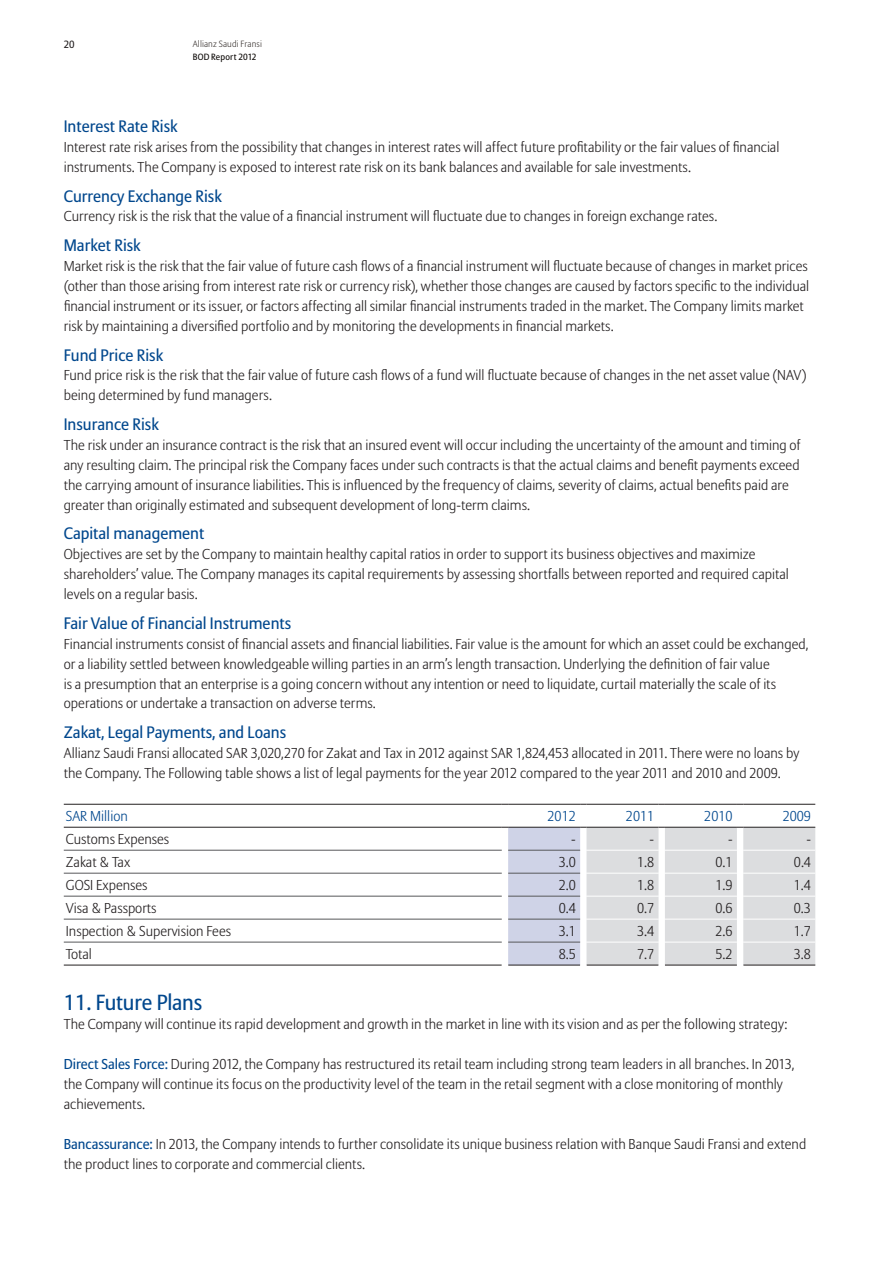
<style>
.page{position:relative;width:893px;height:1263px;background:#fff}
.page>*{position:absolute;margin:0;border:0;box-sizing:border-box;transform-origin:0 0}
.t1{font:21.75px "Allianz Sans";letter-spacing:-.01em;color:#01478d}
.t2{font:16.5px "Allianz Sans";color:#01478d}
.t3{font:300 14.25px/20px "Allianz Sans";color:#231f20}
.t4{font:300 14.25px "Allianz Sans";color:#01478d}
.t5{font:10.5px "Allianz Sans";color:#231f20}
.t6{font:300 9px "Allianz Sans";letter-spacing:.015em;color:#3b3532}
.t7{font:9px "Allianz Sans";letter-spacing:.02em;color:#0c0806}
.s1{font-weight:400;color:#01478d}
</style>
<div class="page">
<hr style="left:64px;top:804px;width:438px;height:1px;background:#231f20">
<hr style="left:508px;top:804px;width:72px;height:1px;background:#231f20">
<hr style="left:665px;top:804px;width:72px;height:1px;background:#231f20">
<hr style="left:743px;top:804px;width:72px;height:1px;background:#231f20">
<hr style="left:64px;top:827px;width:438px;height:1px;background:#231f20">
<hr style="left:64px;top:965px;width:438px;height:1px;background:#231f20">
<hr style="left:586px;top:804px;width:72px;height:1px;background:#231f20">
<svg style="left:502px;top:827px;width:313px;height:139px"></svg>
<hr style="left:64px;top:850px;width:438px;height:1px;background:#57585a">
<hr style="left:508px;top:850px;width:72px;height:1px;background:#57585a">
<hr style="left:64px;top:873px;width:438px;height:1px;background:#57585a">
<hr style="left:508px;top:873px;width:72px;height:1px;background:#57585a">
<hr style="left:64px;top:896px;width:438px;height:1px;background:#57585a">
<hr style="left:508px;top:896px;width:72px;height:1px;background:#57585a">
<hr style="left:64px;top:919px;width:438px;height:1px;background:#57585a">
<hr style="left:508px;top:919px;width:72px;height:1px;background:#57585a">
<hr style="left:64px;top:942px;width:438px;height:1px;background:#57585a">
<hr style="left:508px;top:942px;width:72px;height:1px;background:#57585a">
<p class="t5" style="left:64px;top:38px;width:12px">20</p>
<p class="t6" style="left:193px;top:38px;width:71px">Allianz Saudi Fransi</p>
<p class="t7" style="left:193px;top:51px;width:65px">BOD Report 2012</p>
<p class="t2" style="left:64px;top:116px;width:115px">Interest Rate Risk</p>
<p class="t3" style="left:64px;top:138px;width:717px">Interest rate risk arises from the possibility that changes in interest rates will affect future profitability or the fair values of financial instruments. The Company is exposed to interest rate risk on its bank balances and available for sale investments.</p>
<p class="t2" style="left:64px;top:186px;width:160px">Currency Exchange Risk</p>
<p class="t3" style="left:64px;top:207px;width:655px">Currency risk is the risk that the value of a financial instrument will fluctuate due to changes in foreign exchange rates.</p>
<p class="t2" style="left:64px;top:236px;width:78px">Market Risk</p>
<p class="t3" style="left:64px;top:257px;width:747px">Market risk is the risk that the fair value of future cash flows of a financial instrument will fluctuate because of changes in market prices (other than those arising from interest rate risk or currency risk), whether those changes are caused by factors specific to the individual financial instrument or its issuer, or factors affecting all similar financial instruments traded in the market. The Company limits market risk by maintaining a diversified portfolio and by monitoring the developments in financial markets.</p>
<p class="t2" style="left:64px;top:345px;width:101px">Fund Price Risk</p>
<p class="t3" style="left:64px;top:366px;width:744px">Fund price risk is the risk that the fair value of future cash flows of a fund will fluctuate because of changes in the net asset value (NAV) being determined by fund managers.</p>
<p class="t2" style="left:64px;top:414px;width:97px">Insurance Risk</p>
<p class="t3" style="left:64px;top:436px;width:738px">The risk under an insurance contract is the risk that an insured event will occur including the uncertainty of the amount and timing of any resulting claim. The principal risk the Company faces under such contracts is that the actual claims and benefit payments exceed the carrying amount of insurance liabilities. This is influenced by the frequency of claims, severity of claims, actual benefits paid are greater than originally estimated and subsequent development of long-term claims.</p>
<p class="t2" style="left:64px;top:524px;width:142px">Capital management</p>
<p class="t3" style="left:64px;top:545px;width:727px">Objectives are set by the Company to maintain healthy capital ratios in order to support its business objectives and maximize shareholders’ value. The Company manages its capital requirements by assessing shortfalls between reported and required capital levels on a regular basis.</p>
<p class="t2" style="left:64px;top:613px;width:229px">Fair Value of Financial Instruments</p>
<p class="t3" style="left:64px;top:634px;width:746px">Financial instruments consist of financial assets and financial liabilities. Fair value is the amount for which an asset could be exchanged, or a liability settled between knowledgeable willing parties in an arm’s length transaction. Underlying the definition of fair value<br>is a presumption that an enterprise is a going concern without any intention or need to liquidate, curtail materially the scale of its operations or undertake a transaction on adverse terms.</p>
<p class="t2" style="left:64px;top:722px;width:224px">Zakat, Legal Payments, and Loans</p>
<p class="t3" style="left:64px;top:744px;width:737px">Allianz Saudi Fransi allocated SAR 3,020,270 for Zakat and Tax in 2012 against SAR 1,824,453 allocated in 2011. There were no loans by the Company. The Following table shows a list of legal payments for the year 2012 compared to the year 2011 and 2010 and 2009.</p>
<p class="t4" style="left:66px;top:808px;width:63px">SAR Million</p>
<p class="t4" style="left:547px;top:808px;width:30px">2012</p>
<p class="t4" style="left:626px;top:808px;width:30px">2011</p>
<p class="t4" style="left:704px;top:808px;width:30px">2010</p>
<p class="t4" style="left:783px;top:808px;width:30px">2009</p>
<p class="t3" style="left:66px;top:830px;width:105px">Customs Expenses</p>
<p class="t3" style="left:571px;top:830px;width:6px">-</p>
<p class="t3" style="left:650px;top:830px;width:6px">-</p>
<p class="t3" style="left:728px;top:830px;width:6px">-</p>
<p class="t3" style="left:806px;top:830px;width:6px">-</p>
<p class="t3" style="left:66px;top:853px;width:66px">Zakat &amp; Tax</p>
<p class="t3" style="left:559px;top:853px;width:19px">3.0</p>
<p class="t3" style="left:637px;top:853px;width:19px">1.8</p>
<p class="t3" style="left:715px;top:853px;width:19px">0.1</p>
<p class="t3" style="left:794px;top:853px;width:19px">0.4</p>
<p class="t3" style="left:66px;top:876px;width:83px">GOSI Expenses</p>
<p class="t3" style="left:559px;top:876px;width:19px">2.0</p>
<p class="t3" style="left:637px;top:876px;width:19px">1.8</p>
<p class="t3" style="left:715px;top:876px;width:19px">1.9</p>
<p class="t3" style="left:794px;top:876px;width:19px">1.4</p>
<p class="t3" style="left:66px;top:899px;width:92px">Visa &amp; Passports</p>
<p class="t3" style="left:559px;top:899px;width:19px">0.4</p>
<p class="t3" style="left:637px;top:899px;width:19px">0.7</p>
<p class="t3" style="left:715px;top:899px;width:19px">0.6</p>
<p class="t3" style="left:794px;top:899px;width:19px">0.3</p>
<p class="t3" style="left:66px;top:922px;width:167px">Inspection &amp; Supervision Fees</p>
<p class="t3" style="left:559px;top:922px;width:19px">3.1</p>
<p class="t3" style="left:637px;top:922px;width:19px">3.4</p>
<p class="t3" style="left:715px;top:922px;width:19px">2.6</p>
<p class="t3" style="left:794px;top:922px;width:19px">1.7</p>
<p class="t3" style="left:66px;top:945px;width:28px">Total</p>
<p class="t3" style="left:559px;top:945px;width:19px">8.5</p>
<p class="t3" style="left:637px;top:945px;width:19px">7.7</p>
<p class="t3" style="left:715px;top:945px;width:19px">5.2</p>
<p class="t3" style="left:794px;top:945px;width:19px">3.8</p>
<p class="t1" style="left:64px;top:989px;width:140px">11. Future Plans</p>
<p class="t3" style="left:64px;top:1015px;width:725px">The Company will continue its rapid development and growth in the market in line with its vision and as per the following strategy:</p>
<p class="t3" style="left:64px;top:1055px;width:732px"><span class="s1">Direct Sales Force:</span> During 2012, the Company has restructured its retail team including strong team leaders in all branches. In 2013, the Company will continue its focus on the productivity level of the team in the retail segment with a close monitoring of monthly achievements.</p>
<p class="t3" style="left:64px;top:1134px;width:744px"><span class="s1">Bancassurance:</span> In 2013, the Company intends to further consolidate its unique business relation with Banque Saudi Fransi and extend the product lines to corporate and commercial clients.</p>
</div>
